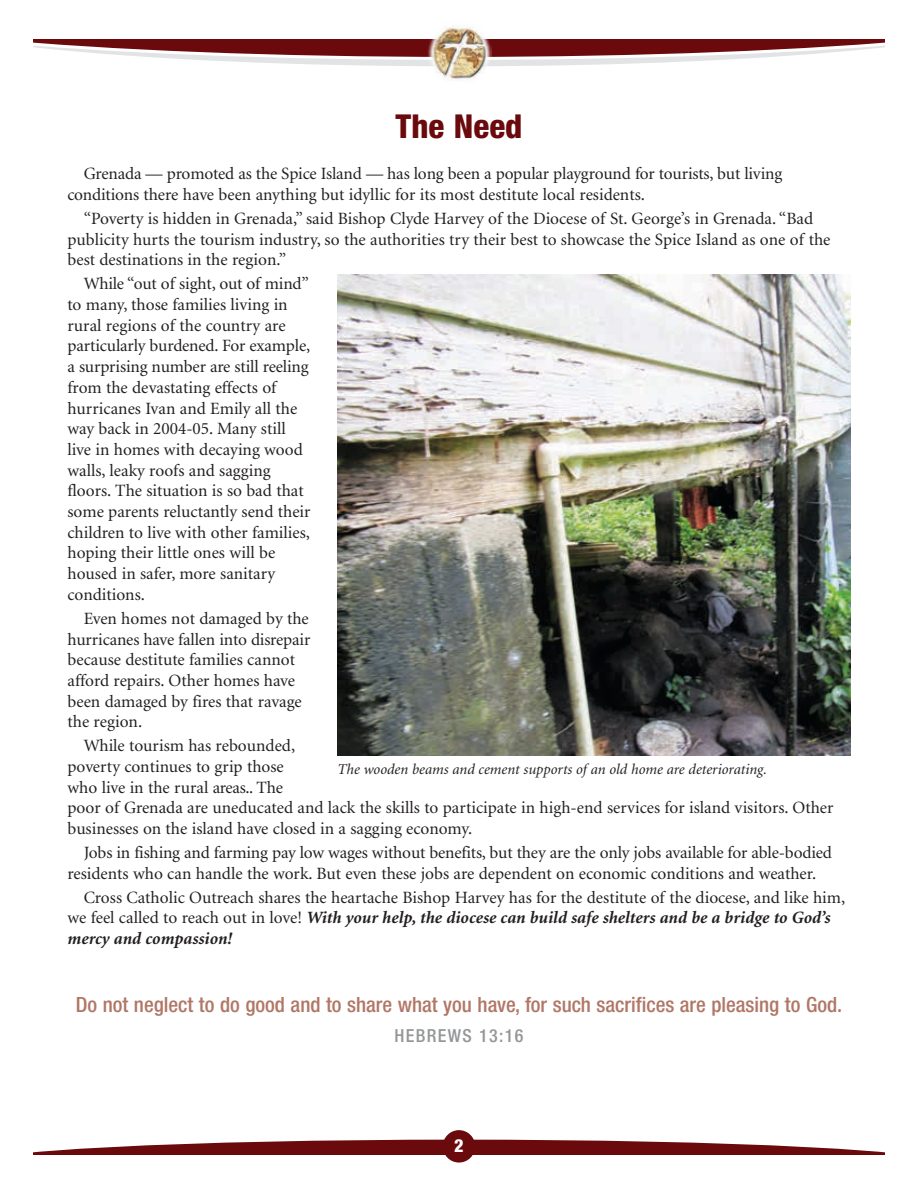
<style>
.page{position:relative;width:918px;height:1188px;background:#fff}
.page>*{position:absolute;margin:0;border:0;box-sizing:border-box;transform-origin:0 0}
.t1{font:800 condensed 33px "Helvetica Neue";color:#6b0a0c}
.t2{font:500 condensed 21px "Helvetica Neue";color:#b17766}
.t3{font:500 condensed 18px "Helvetica Neue";letter-spacing:.075em;color:#949698}
.t4{font:800 condensed 18px "Helvetica Neue";color:#fff}
.t5{font:17.25px/20.7px "Minion";color:#231f20}
.t6{font:italic 15px "Minion";color:#231f20}
.s1{font-weight:700;font-style:italic}
</style>
<div class="page">
<svg style="left:34px;top:1140px;width:850px;height:14px"></svg>
<svg style="left:34px;top:40px;width:850px;height:26px"></svg>
<img style="left:426px;top:26px;width:66px;height:55px">
<div style="left:443px;top:1130px;width:32px;height:33px;background:#6b0a0c;border-radius:50%"></div>
<img style="left:338px;top:274px;width:512px;height:482px">
<h1 class="t1" style="left:396px;top:106px;width:128px">The Need</h1>
<p class="t5" style="left:68px;top:164px;width:716px;text-indent:16px">Grenada — promoted as the Spice Island — has long been a popular playground for tourists, but living conditions there have been anything but idyllic for its most destitute local residents.</p>
<p class="t5" style="left:68px;top:209px;width:764px;text-indent:16px">“Poverty is hidden in Grenada,” said Bishop Clyde Harvey of the Diocese of St. George’s in Grenada. “Bad publicity hurts the tourism industry, so the authorities try their best to showcase the Spice Island as one of the best destinations in the region.”</p>
<p class="t5" style="left:68px;top:274px;width:245px;text-indent:16px">While “out of sight, out of mind” to many, those families living in rural regions of the country are particularly burdened. For example, a surprising number are still reeling from the devastating effects of hurricanes Ivan and Emily all the way back in 2004-05. Many still live in homes with decaying wood walls, leaky roofs and sagging floors. The situation is so bad that some parents reluctantly send their children to live with other families, hoping their little ones will be housed in safer, more sanitary conditions.</p>
<p class="t5" style="left:68px;top:609px;width:244px;text-indent:16px">Even homes not damaged by the hurricanes have fallen into disrepair because destitute families cannot afford repairs. Other homes have been damaged by fires that ravage the region.</p>
<p class="t5" style="left:68px;top:736px;width:767px;text-indent:16px">While tourism has rebounded,<br>poverty continues to grip those<br>who live in the rural areas.. The<br>poor of Grenada are uneducated and lack the skills to participate in high-end services for island visitors. Other businesses on the island have closed in a sagging economy.</p>
<p class="t5" style="left:68px;top:843px;width:766px;text-indent:16px">Jobs in fishing and farming pay low wages without benefits, but they are the only jobs available for able-bodied residents who can handle the work. But even these jobs are dependent on economic conditions and weather.</p>
<p class="t5" style="left:68px;top:887px;width:779px;text-indent:16px">Cross Catholic Outreach shares the heartache Bishop Harvey has for the destitute of the diocese, and like him, we feel called to reach out in love! <span class="s1">With your help, the diocese can build safe shelters and be a bridge to God’s mercy and compassion!</span></p>
<p class="t6" style="left:338px;top:762px;width:431px">The wooden beams and cement supports of an old home are deteriorating.</p>
<p class="t2" style="left:76px;top:992px;width:768px">Do not neglect to do good and to share what you have, for such sacrifices are pleasing to God.</p>
<p class="t3" style="left:394px;top:1025px;width:131px">HEBREWS 13:16</p>
<p class="t4" style="left:454px;top:1135px;width:11px">2</p>
</div>
